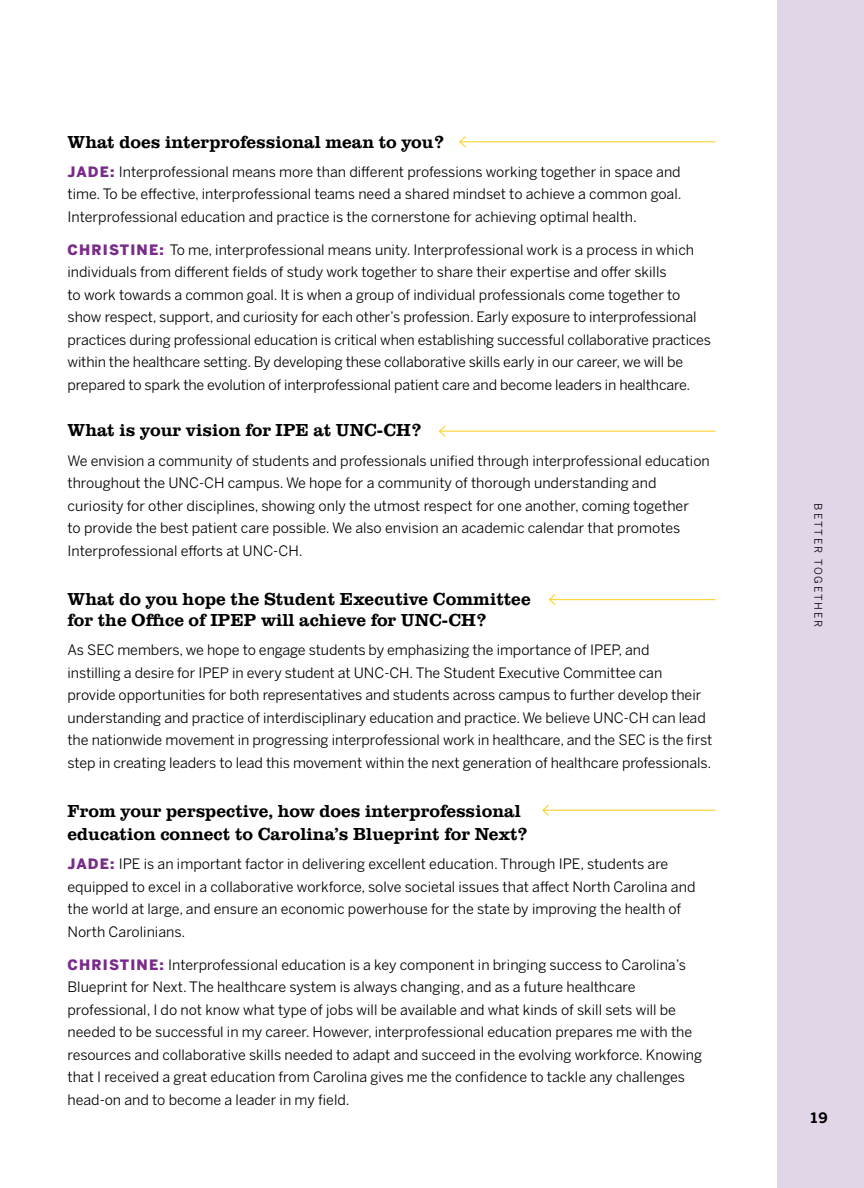
<style>
.page{position:relative;width:864px;height:1188px;background:#fff}
.page>*{position:absolute;margin:0;border:0;box-sizing:border-box;transform-origin:0 0}
.t1{font:500 18px/21px "Clarendon URW";color:#000}
.t2{font:14.25px/22.5px "Benton Sans";letter-spacing:-.005em;color:#000}
.t3{font:700 14.25px "Benton Sans";color:#000}
.t4{font:10.5px "Benton Sans";letter-spacing:.18em;color:#000}
.s1{font-weight:900;color:#792b8b}
</style>
<div class="page">
<div style="left:778px;top:0;width:86px;height:1188px;background:#e1d5e8"></div>
<hr style="left:460px;top:141px;width:256px;height:1px;background:#fed32f">
<svg style="left:459px;top:136px;width:8px;height:12px"></svg>
<hr style="left:440px;top:431px;width:276px;height:1px;background:#fed32f">
<svg style="left:438px;top:425px;width:9px;height:12px"></svg>
<hr style="left:549px;top:599px;width:167px;height:1px;background:#fed32f">
<svg style="left:548px;top:594px;width:9px;height:12px"></svg>
<hr style="left:543px;top:810px;width:173px;height:1px;background:#fed32f">
<svg style="left:542px;top:804px;width:8px;height:12px"></svg>
<p class="t1" style="left:68px;top:130px;width:378px">What does interprofessional mean to you?</p>
<p class="t2" style="left:68px;top:160px;width:616px;text-align:justify"><span class="s1">JADE:</span> Interprofessional means more than different professions working together in space and time. To be effective, interprofessional teams need a shared mindset to achieve a common goal.<br>Interprofessional education and practice is the cornerstone for achieving optimal health.</p>
<p class="t2" style="left:68px;top:238px;width:645px"><span class="s1">CHRISTINE:</span> To me, interprofessional means unity. Interprofessional work is a process in which individuals from different fields of study work together to share their expertise and offer skills<br>to work towards a common goal. It is when a group of individual professionals come together to show respect, support, and curiosity for each other’s profession. Early exposure to interprofessional practices during professional education is critical when establishing successful collaborative practices within the healthcare setting. By developing these collaborative skills early in our career, we will be prepared to spark the evolution of interprofessional patient care and become leaders in healthcare.</p>
<p class="t1" style="left:68px;top:419px;width:356px">What is your vision for IPE at UNC-CH?</p>
<p class="t2" style="left:68px;top:449px;width:644px">We envision a community of students and professionals unified through interprofessional education throughout the UNC-CH campus. We hope for a community of thorough understanding and curiosity for other disciplines, showing only the utmost respect for one another, coming together<br>to provide the best patient care possible. We also envision an academic calendar that promotes Interprofessional efforts at UNC-CH.</p>
<p class="t1" style="left:68px;top:588px;width:465px">What do you hope the Student Executive Committee for the Office of IPEP will achieve for UNC-CH?</p>
<p class="t2" style="left:68px;top:639px;width:646px">As SEC members, we hope to engage students by emphasizing the importance of IPEP, and<br>instilling a desire for IPEP in every student at UNC-CH. The Student Executive Committee can provide opportunities for both representatives and students across campus to further develop their understanding and practice of interdisciplinary education and practice. We believe UNC-CH can lead the nationwide movement in progressing interprofessional work in healthcare, and the SEC is the first step in creating leaders to lead this movement within the next generation of healthcare professionals.</p>
<p class="t1" style="left:68px;top:799px;width:462px;line-height:22.5px">From your perspective, how does interprofessional education connect to Carolina’s Blueprint for Next?</p>
<p class="t2" style="left:68px;top:853px;width:629px"><span class="s1">JADE:</span> IPE is an important factor in delivering excellent education. Through IPE, students are equipped to excel in a collaborative workforce, solve societal issues that affect North Carolina and the world at large, and ensure an economic powerhouse for the state by improving the health of North Carolinians.</p>
<p class="t2" style="left:68px;top:953px;width:636px"><span class="s1">CHRISTINE:</span> Interprofessional education is a key component in bringing success to Carolina’s Blueprint for Next. The healthcare system is always changing, and as a future healthcare professional, I do not know what type of jobs will be available and what kinds of skill sets will be needed to be successful in my career. However, interprofessional education prepares me with the resources and collaborative skills needed to adapt and succeed in the evolving workforce. Knowing that I received a great education from Carolina gives me the confidence to tackle any challenges head-on and to become a leader in my field.</p>
<p class="t4" style="left:824px;top:503px;width:125px;rotate:90deg">BETTER TOGETHER</p>
<p class="t3" style="left:811px;top:1108px;width:19px">19</p>
</div>
